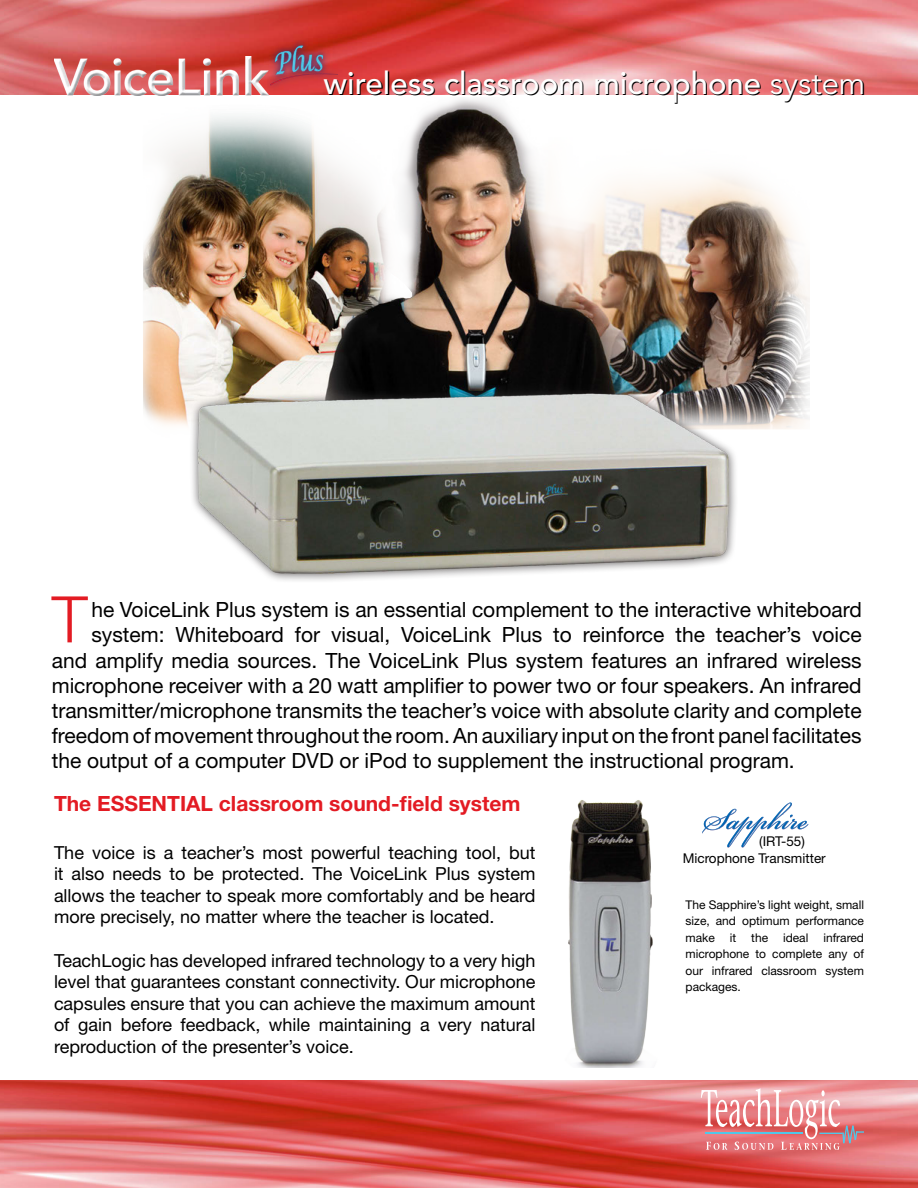
<style>
.page{position:relative;width:918px;height:1188px;background:#fff}
.page>*{position:absolute;margin:0;border:0;box-sizing:border-box;transform-origin:0 0}
.t1{font:300 64.35px "Helvetica Neue";color:#e31b23}
.t2{font:500 31.05px "Avenir";color:#000}
.t3{font:21px "Helvetica Neue";color:#000}
.t4{font:700 21px "Helvetica Neue";color:#e31b23}
.t5{font:18px/21.6px "Helvetica Neue";color:#000;text-align:justify}
.t6{font:13.5px "Helvetica Neue";color:#000}
.t7{font:12px/16.5px "Helvetica Neue";color:#000;text-align:justify}
.s1{font-weight:400}
</style>
<div class="page">
<img style="left:0;top:0;width:918px;height:94px">
<img style="left:0;top:1080px;width:918px;height:108px">
<svg style="left:701px;top:1088px;width:163px;height:62px"></svg>
<img style="left:54px;top:56px;width:215px;height:40px">
<img style="left:267px;top:40px;width:81px;height:55px">
<img style="left:568px;top:800px;width:85px;height:268px">
<img style="left:143px;top:99px;width:667px;height:330px">
<img style="left:184px;top:390px;width:569px;height:191px">
<svg style="left:702px;top:802px;width:106px;height:46px"></svg>
<h2 class="t2" style="left:325px;top:66px;width:543px">wireless classroom microphone <span class="s1">system</span></h2>
<p class="t1" style="left:52px;top:580px;width:37px">T</p>
<p class="t3" style="left:91px;top:597px;width:772px">he VoiceLink Plus system is an essential complement to the interactive whiteboard</p>
<p class="t3" style="left:91px;top:622px;width:772px">system: Whiteboard for visual, VoiceLink Plus to reinforce the teacher’s voice</p>
<p class="t3" style="left:52px;top:648px;width:811px">and amplify media sources. The VoiceLink Plus system features an infrared wireless</p>
<p class="t3" style="left:52px;top:673px;width:811px">microphone receiver with a 20 watt amplifier to power two or four speakers. An infrared</p>
<p class="t3" style="left:52px;top:698px;width:811px">transmitter/microphone transmits the teacher’s voice with absolute clarity and complete</p>
<p class="t3" style="left:52px;top:723px;width:811px">freedom of movement throughout the room. An auxiliary input on the front panel facilitates</p>
<p class="t3" style="left:52px;top:748px;width:745px">the output of a computer DVD or iPod to supplement the instructional program.</p>
<p class="t4" style="left:54px;top:791px;width:468px">The ESSENTIAL classroom sound-field system</p>
<p class="t5" style="left:54px;top:841px;width:483px">The voice is a teacher’s most powerful teaching tool, but it also needs to be protected. The VoiceLink Plus system allows the teacher to speak more comfortably and be heard more precisely, no matter where the teacher is located.</p>
<p class="t5" style="left:54px;top:949px;width:483px">TeachLogic has developed infrared technology to a very high level that guarantees constant connectivity. Our microphone capsules ensure that you can achieve the maximum amount of gain before feedback, while maintaining a very natural reproduction of the presenter’s voice.</p>
<p class="t6" style="left:759px;top:834px;width:47px">(IRT-55)</p>
<p class="t6" style="left:683px;top:850px;width:145px">Microphone Transmitter</p>
<p class="t7" style="left:686px;top:896px;width:180px">The Sapphire’s light weight, small size, and optimum performance make it the ideal infrared microphone to complete any of our infrared classroom system packages.</p>
</div>
